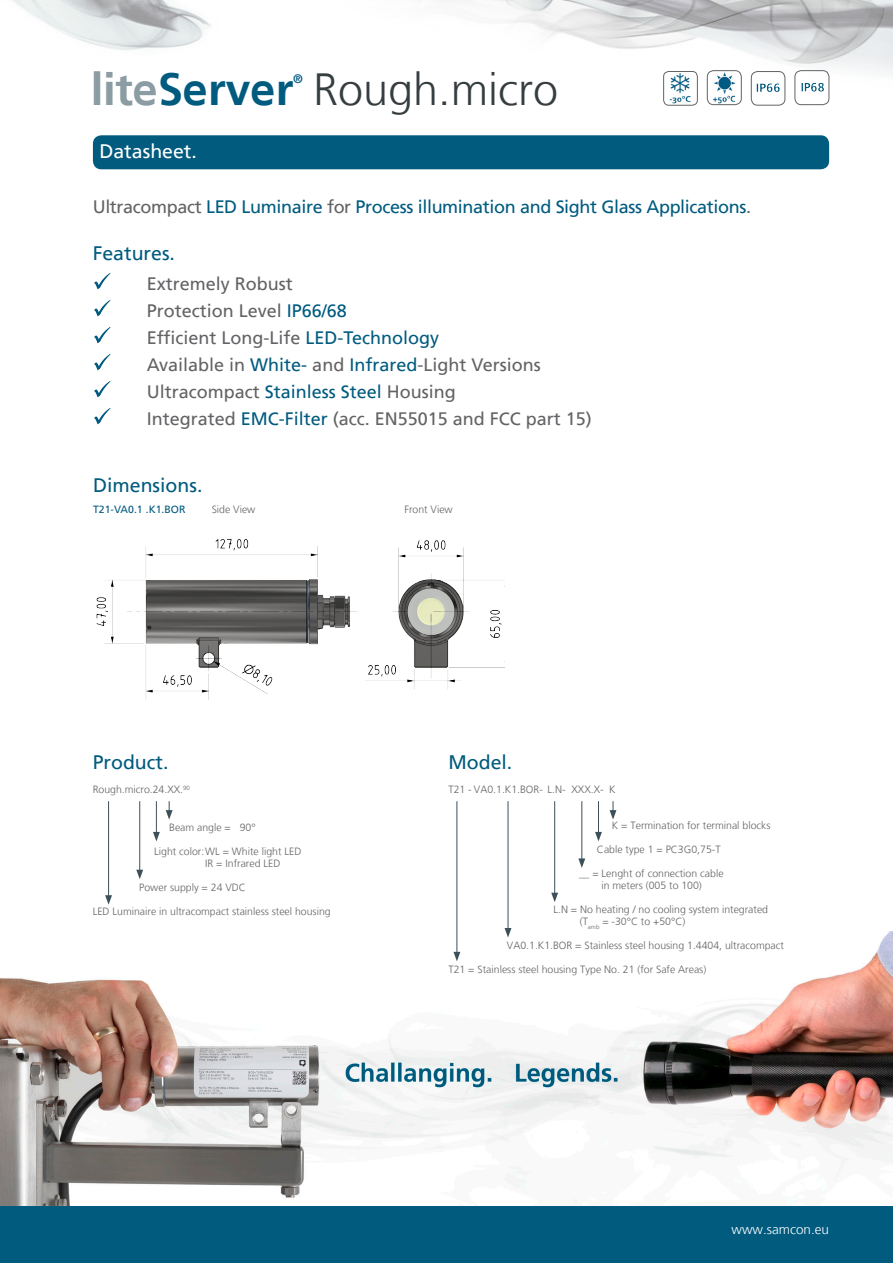
<style>
.page{position:relative;width:893px;height:1263px;background:#fff}
.page>*{position:absolute;margin:0;border:0;box-sizing:border-box;transform-origin:0 0}
.t1{font:300 45px "Frutiger LT";color:#363d40}
.t2{font:19.5px "Frutiger LT";color:#005b7f}
.t3{font:19.5px "Frutiger LT";color:#fff}
.t4{font:18px "Frutiger LT";color:#636366}
.t5{font:18px "Frutiger LT";letter-spacing:-.02em;color:#005b7f}
.t6{font:300 13.5px "Frutiger LT";color:#fff}
.t7{font:700 12.3px "Frutiger Linotype";color:#005b7f}
.t8{font:300 10.5px "Frutiger LT";color:#636366}
.t9{font:10.5px "Frutiger LT";color:#005b7f}
.s1{font-family:"Frutiger Linotype";font-weight:700;color:#8c9ca3}
.s2{font-family:"Frutiger Linotype";font-weight:700;color:#005b7f}
.s3{color:#636366}
.s4{color:#005b7f}
</style>
<div class="page">
<img style="left:13px;top:0;width:880px;height:100px">
<div style="left:0;top:1205px;width:893px;height:58px;background:#005b7f"></div>
<img style="left:94px;top:273px;width:17px;height:17px">
<img style="left:94px;top:300px;width:17px;height:17px">
<img style="left:94px;top:327px;width:17px;height:17px">
<img style="left:94px;top:354px;width:17px;height:17px">
<img style="left:94px;top:381px;width:17px;height:17px">
<img style="left:94px;top:408px;width:17px;height:17px">
<img style="left:664px;top:71px;width:33px;height:33px">
<div style="left:663px;top:71px;width:34px;height:34px;border:1px solid #636366;border-radius:5px"></div>
<img style="left:796px;top:71px;width:33px;height:32px">
<div style="left:795px;top:70px;width:34px;height:35px;border:1px solid #636366;border-radius:6px"></div>
<img style="left:707px;top:71px;width:34px;height:34px">
<div style="left:707px;top:70px;width:34px;height:35px;border:1px solid #636366;border-radius:6px"></div>
<img style="left:96px;top:539px;width:409px;height:161px">
<div style="left:93px;top:135px;width:736px;height:34px;background:#005b7f;border-radius:9px"></div>
<hr style="left:139px;top:801px;width:1px;height:71px;background:#3d4f59">
<svg style="left:136px;top:870px;width:7px;height:9px"></svg>
<hr style="left:156px;top:801px;width:1px;height:33px;background:#3d4f59">
<svg style="left:153px;top:832px;width:7px;height:9px"></svg>
<svg style="left:166px;top:801px;width:7px;height:19px"></svg>
<hr style="left:108px;top:801px;width:1px;height:97px;background:#3d4f59">
<svg style="left:105px;top:895px;width:7px;height:10px"></svg>
<img style="left:752px;top:72px;width:32px;height:32px">
<div style="left:751px;top:71px;width:34px;height:34px;border:1px solid #636366;border-radius:6px"></div>
<img style="left:0;top:931px;width:893px;height:274px">
<hr style="left:581px;top:801px;width:1px;height:60px;background:#3d4f59">
<svg style="left:578px;top:858px;width:7px;height:10px"></svg>
<hr style="left:554px;top:801px;width:1px;height:94px;background:#3d4f59">
<svg style="left:551px;top:893px;width:7px;height:9px"></svg>
<svg style="left:610px;top:801px;width:6px;height:19px"></svg>
<hr style="left:508px;top:801px;width:1px;height:129px;background:#3d4f59">
<svg style="left:505px;top:928px;width:6px;height:9px"></svg>
<hr style="left:598px;top:801px;width:1px;height:33px;background:#3d4f59">
<svg style="left:595px;top:832px;width:7px;height:9px"></svg>
<hr style="left:456px;top:801px;width:1px;height:153px;background:#3d4f59">
<svg style="left:453px;top:952px;width:7px;height:9px"></svg>
<p class="t1" style="left:90px;top:64px;width:469px"><span class="s1">lite</span><span class="s2">Server</span> Rough.micro</p>
<p class="t7" style="left:293px;top:71px;width:11px">®</p>
<p class="t3" style="left:99px;top:140px;width:99px">Datasheet.</p>
<p class="t5" style="left:93px;top:196px;width:660px"><span class="s3">Ultracompact</span> LED Luminaire <span class="s3">for</span> Process illumination and Sight Glass Applications<span class="s3">.</span></p>
<p class="t2" style="left:93px;top:241px;width:84px">Features.</p>
<p class="t4" style="left:147px;top:273px;width:148px">Extremely Robust</p>
<p class="t4" style="left:147px;top:300px;width:202px">Protection Level <span class="s4">IP66/68</span></p>
<p class="t4" style="left:147px;top:327px;width:294px">Efficient Long-Life <span class="s4">LED-Technology</span></p>
<p class="t4" style="left:147px;top:354px;width:395px">Available in <span class="s4">White-</span> and <span class="s4">Infrared</span>-Light Versions</p>
<p class="t4" style="left:147px;top:381px;width:311px">Ultracompact <span class="s4">Stainless Steel</span> Housing</p>
<p class="t4" style="left:147px;top:408px;width:447px">Integrated <span class="s4">EMC-Filter</span> (acc. EN55015 and FCC part 15)</p>
<p class="t2" style="left:93px;top:473px;width:111px">Dimensions.</p>
<p class="t9" style="left:93px;top:503px;width:94px">T21-VA0.1 .K1.BOR</p>
<p class="t8" style="left:212px;top:503px;width:45px">Side View</p>
<p class="t8" style="left:404px;top:503px;width:50px">Front View</p>
<p class="t2" style="left:93px;top:751px;width:77px">Product.</p>
<p class="t8" style="left:93px;top:784px;width:99px">Rough.micro.24.XX.<sup>90</sup></p>
<p class="t8" style="left:169px;top:821px;width:88px">Beam angle = 90°</p>
<p class="t8" style="left:154px;top:845px;width:149px">Light color:WL = White light LED</p>
<p class="t8" style="left:205px;top:857px;width:77px">IR = Infrared LED</p>
<p class="t8" style="left:139px;top:881px;width:108px">Power supply = 24 VDC</p>
<p class="t8" style="left:93px;top:905px;width:240px">LED Luminaire in ultracompact stainless steel housing</p>
<p class="t2" style="left:448px;top:751px;width:65px">Model.</p>
<p class="t8" style="left:448px;top:784px;width:168px">T21 - VA0.1.K1.BOR- L.N- XXX.X- K</p>
<p class="t8" style="left:612px;top:820px;width:160px">K = Termination for terminal blocks</p>
<p class="t8" style="left:597px;top:844px;width:125px">Cable type 1 = PC3G0,75-T</p>
<p class="t8" style="left:579px;top:868px;width:146px">__ = Lenght of connection cable</p>
<p class="t8" style="left:601px;top:880px;width:102px">in meters (005 to 100)</p>
<p class="t8" style="left:553px;top:904px;width:216px">L.N = No heating / no cooling system integrated</p>
<p class="t8" style="left:580px;top:916px;width:107px">(T<sub>amb</sub> = -30°C to +50°C)</p>
<p class="t8" style="left:507px;top:940px;width:279px">VA0.1.K1.BOR = Stainless steel housing 1.4404, ultracompact</p>
<p class="t8" style="left:448px;top:964px;width:259px">T21 = Stainless steel housing Type No. 21 (for Safe Areas)</p>
<p class="t6" style="left:732px;top:1221px;width:99px">www.samcon.eu</p>
</div>
